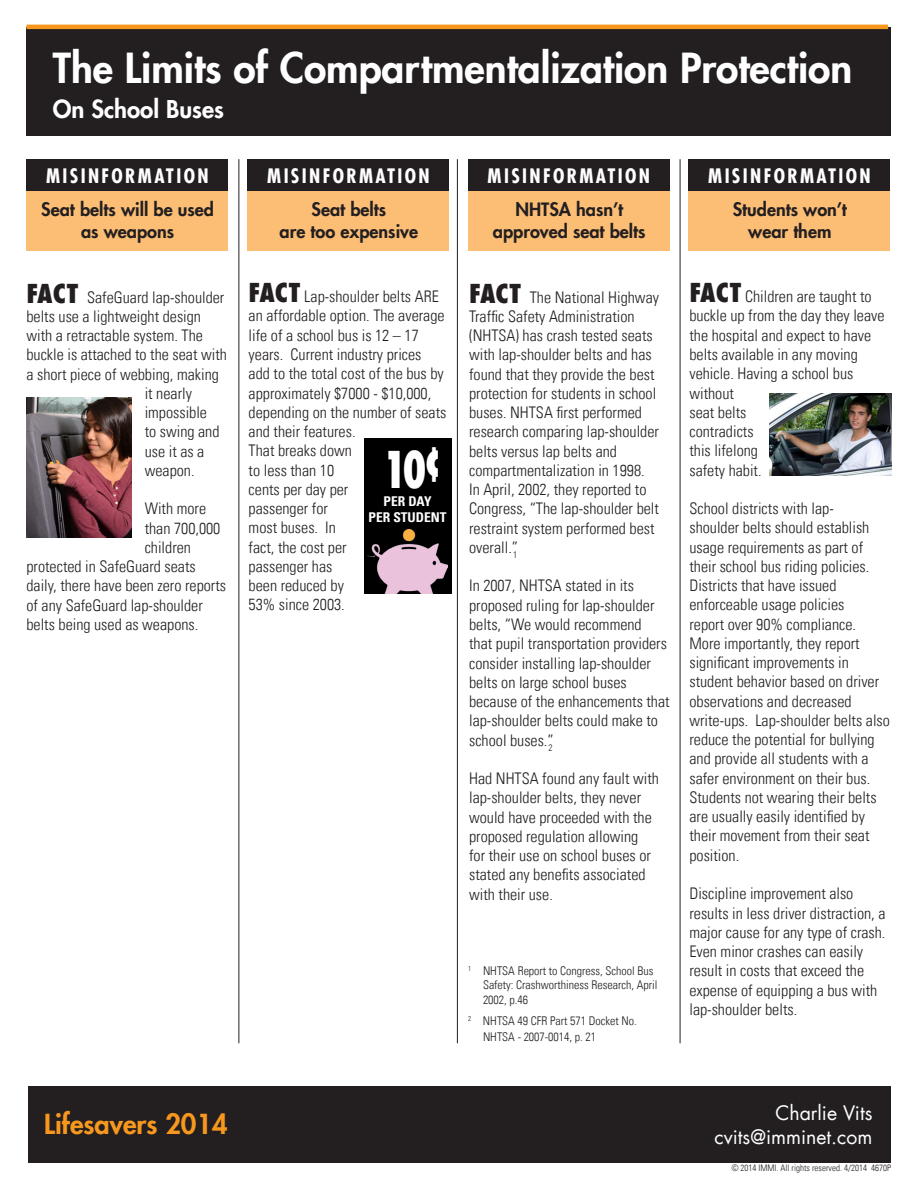
<style>
.page{position:relative;width:918px;height:1188px;background:#fff}
.page>*{position:absolute;margin:0;border:0;box-sizing:border-box;transform-origin:0 0}
.Box_Text{font:800 condensed 49.5px "Futura LT";color:#fff;scale:.79 1}
.t1{font:800 40.5px "Futura LT";color:#fff}
.t2{font:800 27px "Futura LT";color:#f7971d}
.t3{font:800 24px "Futura LT";color:#fff}
.t4{font:700 condensed 19.5px "Futura LT";letter-spacing:.12em;color:#fff}
.Box_Text-2{font:19.5px/23.4px "Futura LT";color:#fff;text-align:right}
.boxed_myth_heading{font:800 18px/22.5px "Futura LT";color:#231f20;text-align:center}
.Box_Text-3{font:300 condensed 16.05px/19.2px "Univers LT";color:#231f20}
.Box_Text-4{font:700 condensed 13.5px/16.2px "Univers LT";color:#fff;text-align:center}
.Box_Text-5{font:300 condensed 12px/14.4px "Univers LT";color:#231f20}
.Box_Text-6{font:300 condensed 9px "Univers LT";color:#231f20}
.s1{font-family:"Futura LT";font-weight:800;font-size:25.5px}
</style>
<div class="page">
<div style="left:26px;top:28px;width:865px;height:108px;background:#231f20"></div>
<hr style="left:457px;top:159px;width:1px;height:884px;background:#231f20">
<hr style="left:680px;top:159px;width:1px;height:884px;background:#231f20">
<div style="left:689px;top:190px;width:201px;height:61px;background:#fcbe75"></div>
<div style="left:689px;top:159px;width:201px;height:31px;background:#231f20"></div>
<div style="left:468px;top:190px;width:202px;height:61px;background:#fcbe75"></div>
<div style="left:468px;top:159px;width:202px;height:31px;background:#231f20"></div>
<div style="left:248px;top:190px;width:201px;height:61px;background:#fcbe75"></div>
<div style="left:248px;top:159px;width:201px;height:31px;background:#231f20"></div>
<hr style="left:238px;top:159px;width:1px;height:884px;background:#231f20">
<hr style="left:26px;top:25px;width:862px;height:4px;background:#f7971d">
<div style="left:364px;top:438px;width:87px;height:156px;background:#000"></div>
<img style="left:368px;top:529px;width:79px;height:65px">
<img style="left:770px;top:394px;width:121px;height:81px">
<div style="left:26px;top:190px;width:202px;height:61px;background:#fcbe75"></div>
<div style="left:26px;top:159px;width:202px;height:31px;background:#231f20"></div>
<img style="left:26px;top:397px;width:105px;height:141px">
<div style="left:28px;top:1087px;width:863px;height:75px;background:#231f20"></div>
<p class="t1" style="left:53px;top:41px;width:801px">The Limits of Compartmentalization Protection</p>
<p class="t3" style="left:53px;top:93px;width:173px">On School Buses</p>
<p class="t4" style="left:46px;top:163px;width:164px">MISINFORMATION</p>
<p class="boxed_myth_heading" style="left:41px;top:197px;width:174px">Seat belts will be used as weapons</p>
<p class="Box_Text-3" style="left:26px;top:287px;width:199px"><span class="s1">FACT</span> SafeGuard lap-shoulder</p>
<p class="Box_Text-3" style="left:26px;top:307px;width:176px">belts use a lightweight design</p>
<p class="Box_Text-3" style="left:26px;top:326px;width:178px">with a retractable system. The</p>
<p class="Box_Text-3" style="left:26px;top:345px;width:202px">buckle is attached to the seat with</p>
<p class="Box_Text-3" style="left:26px;top:364px;width:194px">a short piece of webbing, making</p>
<p class="Box_Text-3" style="left:145px;top:384px;width:49px">it nearly</p>
<p class="Box_Text-3" style="left:145px;top:403px;width:64px">impossible</p>
<p class="Box_Text-3" style="left:145px;top:422px;width:76px">to swing and</p>
<p class="Box_Text-3" style="left:145px;top:441px;width:61px">use it as a</p>
<p class="Box_Text-3" style="left:145px;top:461px;width:51px">weapon.</p>
<p class="Box_Text-3" style="left:145px;top:499px;width:63px">With more</p>
<p class="Box_Text-3" style="left:145px;top:518px;width:77px">than 700,000</p>
<p class="Box_Text-3" style="left:145px;top:538px;width:48px">children</p>
<p class="Box_Text-3" style="left:26px;top:557px;width:171px">protected in SafeGuard seats</p>
<p class="Box_Text-3" style="left:26px;top:576px;width:201px">daily, there have been zero reports</p>
<p class="Box_Text-3" style="left:26px;top:596px;width:178px">of any SafeGuard lap-shoulder</p>
<p class="Box_Text-3" style="left:26px;top:615px;width:173px">belts being used as weapons.</p>
<p class="t4" style="left:267px;top:163px;width:164px">MISINFORMATION</p>
<p class="boxed_myth_heading" style="left:280px;top:197px;width:140px">Seat belts<br>are too expensive</p>
<p class="Box_Text-3" style="left:249px;top:287px;width:199px"><span class="s1">FACT</span> Lap-shoulder belts ARE an affordable option. The average life of a school bus is 12 – 17 years. Current industry prices add to the total cost of the bus by approximately $7000 - $10,000, depending on the number of seats and their features.<br>That breaks down<br>to less than 10<br>cents per day per<br>passenger for<br>most buses. In<br>fact, the cost per<br>passenger has<br>been reduced by<br>53% since 2003.</p>
<p class="Box_Text" style="left:383px;top:438px;width:79px">10¢</p>
<p class="Box_Text-4" style="left:369px;top:493px;width:80px">PER DAY<br>PER STUDENT</p>
<p class="t4" style="left:488px;top:163px;width:164px">MISINFORMATION</p>
<p class="boxed_myth_heading" style="left:493px;top:197px;width:154px">NHTSA hasn’t approved seat belts</p>
<p class="Box_Text-3" style="left:469px;top:287px;width:191px"><span class="s1">FACT</span> The National Highway<br>Traffic Safety Administration (NHTSA) has crash tested seats with lap-shoulder belts and has found that they provide the best protection for students in school buses. NHTSA first performed research comparing lap-shoulder belts versus lap belts and compartmentalization in 1998.<br>In April, 2002, they reported to<br>Congress, “The lap-shoulder belt restraint system performed best overall.”<sub>1</sub></p>
<p class="Box_Text-3" style="left:469px;top:576px;width:202px">In 2007, NHTSA stated in its proposed ruling for lap-shoulder belts, “We would recommend<br>that pupil transportation providers consider installing lap-shoulder belts on large school buses because of the enhancements that lap-shoulder belts could make to school buses.”<sub>2</sub></p>
<p class="Box_Text-3" style="left:469px;top:769px;width:191px">Had NHTSA found any fault with lap-shoulder belts, they never would have proceeded with the proposed regulation allowing<br>for their use on school buses or stated any benefits associated with their use.</p>
<p class="Box_Text-5" style="left:483px;top:963px;width:176px;text-indent:-15px"><sup>1</sup> NHTSA Report to Congress, School Bus<br>Safety: Crashworthiness Research, April<br>2002, p.46</p>
<p class="Box_Text-5" style="left:483px;top:1012px;width:155px;line-height:16.2px;text-indent:-15px"><sup>2</sup> NHTSA 49 CFR Part 571 Docket No.<br>NHTSA - 2007-0014, p. 21</p>
<p class="t4" style="left:708px;top:163px;width:164px">MISINFORMATION</p>
<p class="boxed_myth_heading" style="left:733px;top:197px;width:116px">Students won’t wear them</p>
<p class="Box_Text-3" style="left:689px;top:287px;width:197px"><span class="s1">FACT</span> Children are taught to buckle up from the day they leave the hospital and expect to have belts available in any moving vehicle. Having a school bus without<br>seat belts<br>contradicts<br>this lifelong<br>safety habit.</p>
<p class="Box_Text-3" style="left:689px;top:499px;width:202px">School districts with lap-<br>shoulder belts should establish usage requirements as part of their school bus riding policies.<br>Districts that have issued enforceable usage policies<br>report over 90% compliance.<br>More importantly, they report significant improvements in student behavior based on driver observations and decreased write-ups. Lap-shoulder belts also reduce the potential for bullying and provide all students with a safer environment on their bus.<br>Students not wearing their belts are usually easily identified by their movement from their seat position.</p>
<p class="Box_Text-3" style="left:689px;top:884px;width:198px">Discipline improvement also results in less driver distraction, a major cause for any type of crash.<br>Even minor crashes can easily result in costs that exceed the expense of equipping a bus with lap-shoulder belts.</p>
<p class="t2" style="left:44px;top:1106px;width:185px">Lifesavers 2014</p>
<p class="Box_Text-2" style="left:715px;top:1101px;width:159px">Charlie Vits cvits@imminet.com</p>
<p class="Box_Text-6" style="left:731px;top:1163px;width:161px">© 2014 IMMI. All rights reserved. 4/2014 4670P</p>
</div>
